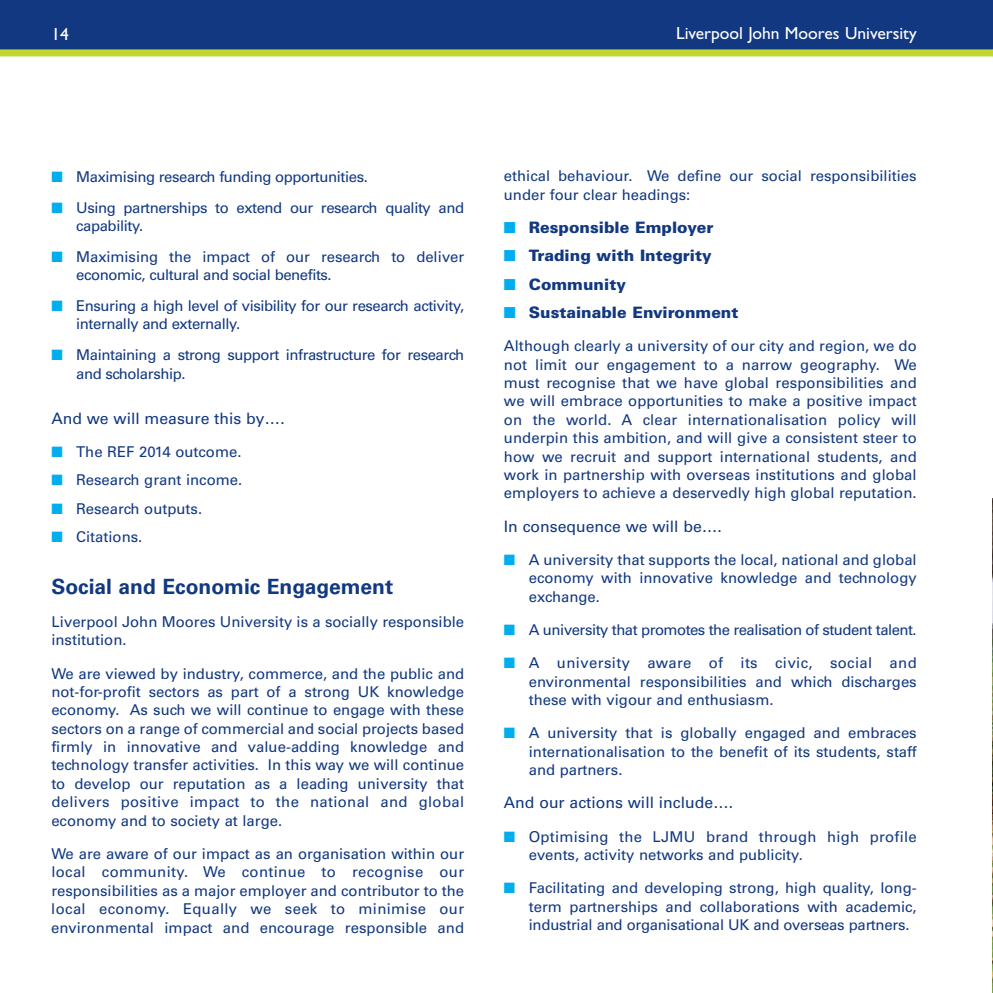
<style>
.page{position:relative;width:993px;height:993px;background:#fff}
.page>*{position:absolute;margin:0;border:0;box-sizing:border-box;transform-origin:0 0}
.t1{font:700 21px "Univers";color:#113880}
.t2{font:17.5px "Gill Sans";color:#fff}
.t3{font:900 15.75px "Univers";color:#113880}
.t4{font:15.75px "Univers";color:#113880}
.t5{font:14.88px/18.4px "Univers";color:#113880;text-align:justify}
.t6{font:14.88px/18.4px "Univers";letter-spacing:-.03em;color:#113880}
.t7{font:14.88px "Univers";letter-spacing:-.035em;color:#113880}
.s1{color:#00aeef}
</style>
<div class="page">
<img style="left:992px;top:498px;width:1px;height:494px">
<div style="left:0;top:0;width:992px;height:50px;background:#113880"></div>
<div style="left:0;top:49px;width:992px;height:7px;background:#c1d72f"></div>
<p class="t2" style="left:51px;top:28px;width:19px">14</p>
<p class="t2" style="left:675px;top:26px;width:242px">Liverpool John Moores University</p>
<p class="t6" style="left:51px;top:169px;width:318px"><span class="s1">■</span> Maximising research funding opportunities.</p>
<p class="t6" style="left:76px;top:199px;width:389px;text-indent:-25px"><span class="s1">■</span> Using partnerships to extend our research quality and capability.</p>
<p class="t5" style="left:76px;top:249px;width:389px;text-indent:-25px"><span class="s1">■</span> Maximising the impact of our research to deliver economic, cultural and social benefits.</p>
<p class="t6" style="left:76px;top:298px;width:389px;text-indent:-25px"><span class="s1">■</span> Ensuring a high level of visibility for our research activity, internally and externally.</p>
<p class="t6" style="left:76px;top:347px;width:389px;text-indent:-25px"><span class="s1">■</span> Maintaining a strong support infrastructure for research and scholarship.</p>
<p class="t4" style="left:51px;top:412px;width:235px">And we will measure this by….</p>
<p class="t5" style="left:51px;top:443px;width:191px"><span class="s1">■</span> The REF 2014 outcome.</p>
<p class="t5" style="left:51px;top:472px;width:192px"><span class="s1">■</span> Research grant income.</p>
<p class="t5" style="left:51px;top:500px;width:152px"><span class="s1">■</span> Research outputs.</p>
<p class="t5" style="left:51px;top:528px;width:92px"><span class="s1">■</span> Citations.</p>
<h1 class="t1" style="left:51px;top:578px;width:343px">Social and Economic Engagement</h1>
<p class="t5" style="left:51px;top:613px;width:414px">Liverpool John Moores University is a socially responsible institution.</p>
<p class="t5" style="left:51px;top:665px;width:414px">We are viewed by industry, commerce, and the public and not-for-profit sectors as part of a strong UK knowledge economy. As such we will continue to engage with these sectors on a range of commercial and social projects based firmly in innovative and value-adding knowledge and technology transfer activities. In this way we will continue to develop our reputation as a leading university that delivers positive impact to the national and global economy and to society at large.</p>
<p class="t5" style="left:51px;top:845px;width:414px">We are aware of our impact as an organisation within our local community. We continue to recognise our responsibilities as a major employer and contributor to the local economy. Equally we seek to minimise our environmental impact and encourage responsible and</p>
<p class="t5" style="left:503px;top:168px;width:414px">ethical behaviour. We define our social responsibilities under four clear headings:</p>
<p class="t3" style="left:504px;top:221px;width:211px"><span class="s1">■</span> Responsible Employer</p>
<p class="t3" style="left:504px;top:250px;width:209px"><span class="s1">■</span> Trading with Integrity</p>
<p class="t3" style="left:504px;top:278px;width:123px"><span class="s1">■</span> Community</p>
<p class="t3" style="left:504px;top:306px;width:236px"><span class="s1">■</span> Sustainable Environment</p>
<p class="t5" style="left:504px;top:338px;width:414px">Although clearly a university of our city and region, we do not limit our engagement to a narrow geography. We must recognise that we have global responsibilities and we will embrace opportunities to make a positive impact on the world. A clear internationalisation policy will underpin this ambition, and will give a consistent steer to how we recruit and support international students, and work in partnership with overseas institutions and global employers to achieve a deservedly high global reputation.</p>
<p class="t4" style="left:504px;top:520px;width:219px">In consequence we will be….</p>
<p class="t5" style="left:528px;top:551px;width:389px;text-indent:-25px"><span class="s1">■</span> A university that supports the local, national and global economy with innovative knowledge and technology exchange.</p>
<p class="t7" style="left:504px;top:624px;width:414px"><span class="s1">■</span> A university that promotes the realisation of student talent.</p>
<p class="t5" style="left:528px;top:655px;width:389px;text-indent:-25px"><span class="s1">■</span> A university aware of its civic, social and environmental responsibilities and which discharges these with vigour and enthusiasm.</p>
<p class="t5" style="left:528px;top:725px;width:389px;text-indent:-25px"><span class="s1">■</span> A university that is globally engaged and embraces internationalisation to the benefit of its students, staff and partners.</p>
<p class="t4" style="left:504px;top:796px;width:231px">And our actions will include….</p>
<p class="t5" style="left:528px;top:828px;width:389px;text-indent:-25px"><span class="s1">■</span> Optimising the LJMU brand through high profile events, activity networks and publicity.</p>
<p class="t5" style="left:528px;top:879px;width:389px;text-indent:-25px"><span class="s1">■</span> Facilitating and developing strong, high quality, long&shy;term partnerships and collaborations with academic, industrial and organisational UK and overseas partners.</p>
</div>
